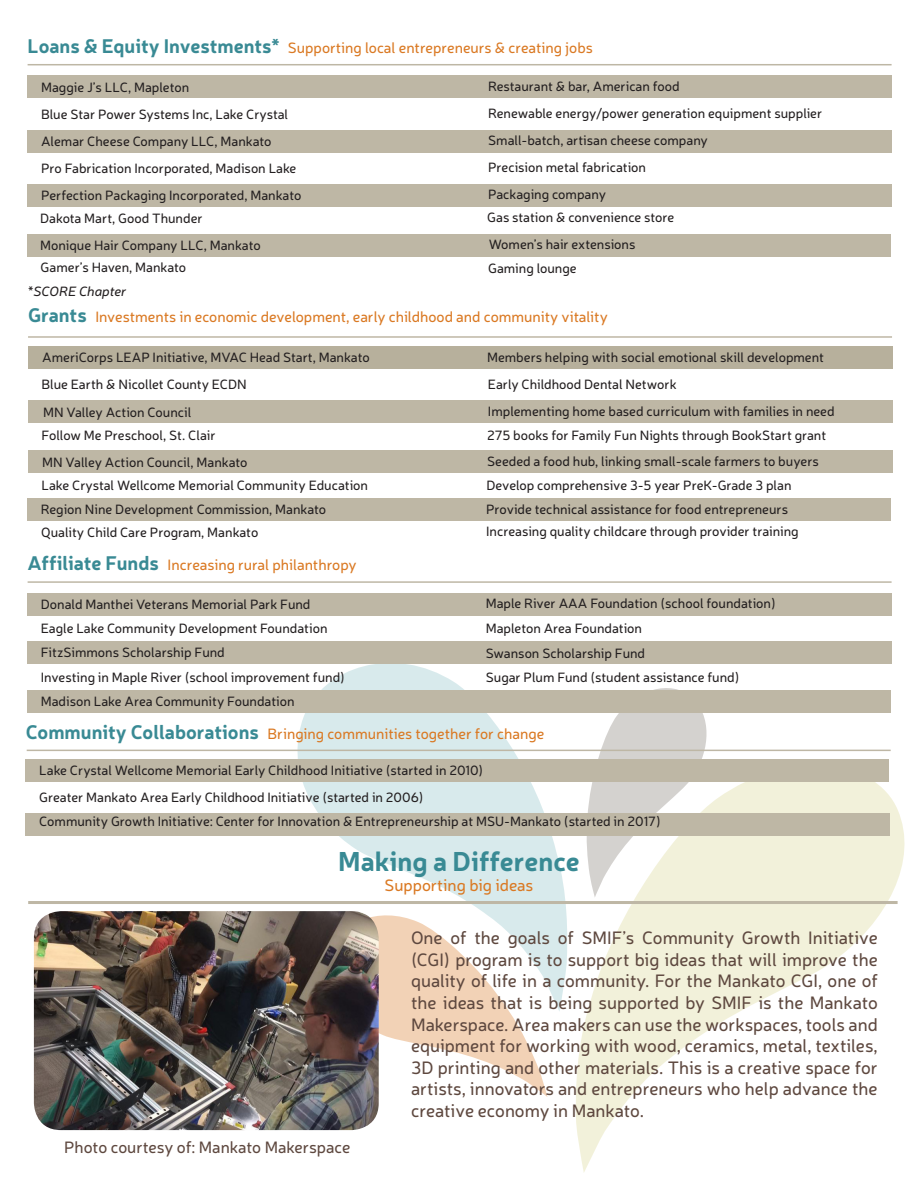
<style>
.page{position:relative;width:918px;height:1188px;background:#fff}
.page>*{position:absolute;margin:0;border:0;box-sizing:border-box;transform-origin:0 0}
.t1{font:700 27px "Neris";color:#398a94}
.t2{font:18px/21.6px "Neris";color:#5e483f;text-align:justify}
.t3{font:16.5px "Neris";color:#5e483f}
.t4{font:16.5px "Neris";color:#da7923}
.t5{font:15px "Neris";color:#da7923}
.t6{font:13.5px "Neris";color:#231f20}
.t7{font:italic 13.5px "Neris";color:#231f20}
.s1{font-weight:700;font-size:19.5px;color:#398a94}
</style>
<div class="page">
<svg style="left:297px;top:664px;width:271px;height:347px;fill:#d8eaec"></svg>
<svg style="left:575px;top:749px;width:329px;height:423px"></svg>
<svg style="left:326px;top:905px;width:222px;height:192px"></svg>
<svg style="left:586px;top:688px;width:127px;height:210px"></svg>
<div style="left:28px;top:75px;width:864px;height:23px;background:#beb7a5"></div>
<hr style="left:28px;top:64px;width:864px;height:1px;background:#beb7a5">
<hr style="left:28px;top:336px;width:864px;height:2px;background:#beb7a5">
<hr style="left:28px;top:581px;width:864px;height:2px;background:#beb7a5">
<div style="left:28px;top:130px;width:864px;height:22px;background:#beb7a5"></div>
<div style="left:28px;top:184px;width:864px;height:23px;background:#beb7a5"></div>
<div style="left:28px;top:450px;width:864px;height:22px;background:#beb7a5"></div>
<hr style="left:28px;top:901px;width:870px;height:3px;background:#beb7a5">
<img style="left:34px;top:911px;width:345px;height:219px">
<div style="left:28px;top:346px;width:864px;height:22px;background:#b7b09c"></div>
<div style="left:28px;top:400px;width:864px;height:23px;background:#beb7a5"></div>
<hr style="left:27px;top:750px;width:864px;height:1px;background:#beb7a5">
<div style="left:28px;top:593px;width:864px;height:23px;background:#beb7a5"></div>
<div style="left:28px;top:642px;width:864px;height:22px;background:#beb7a5"></div>
<div style="left:27px;top:498px;width:864px;height:22px;background:#beb7a5"></div>
<div style="left:25px;top:759px;width:864px;height:23px;background:#beb7a5"></div>
<div style="left:27px;top:690px;width:864px;height:22px;background:#beb7a5"></div>
<div style="left:27px;top:234px;width:864px;height:23px;background:#beb7a5"></div>
<div style="left:26px;top:813px;width:864px;height:23px;background:#beb7a5"></div>
<p class="t5" style="left:28px;top:38px;width:567px"><span class="s1">Loans &amp; Equity Investments*</span> Supporting local entrepreneurs &amp; creating jobs</p>
<p class="t6" style="left:41px;top:78px;width:150px">Maggie J’s LLC, Mapleton</p>
<p class="t6" style="left:488px;top:77px;width:193px">Restaurant &amp; bar, American food</p>
<p class="t6" style="left:41px;top:105px;width:249px">Blue Star Power Systems Inc, Lake Crystal</p>
<p class="t6" style="left:488px;top:104px;width:336px">Renewable energy/power generation equipment supplier</p>
<p class="t6" style="left:41px;top:132px;width:232px">Alemar Cheese Company LLC, Mankato</p>
<p class="t6" style="left:488px;top:131px;width:221px">Small-batch, artisan cheese company</p>
<p class="t6" style="left:41px;top:160px;width:257px">Pro Fabrication Incorporated, Madison Lake</p>
<p class="t6" style="left:488px;top:159px;width:159px">Precision metal fabrication</p>
<p class="t6" style="left:41px;top:187px;width:262px">Perfection Packaging Incorporated, Mankato</p>
<p class="t6" style="left:488px;top:186px;width:119px">Packaging company</p>
<p class="t6" style="left:40px;top:210px;width:164px">Dakota Mart, Good Thunder</p>
<p class="t6" style="left:487px;top:208px;width:189px">Gas station &amp; convenience store</p>
<p class="t6" style="left:40px;top:237px;width:222px">Monique Hair Company LLC, Mankato</p>
<p class="t6" style="left:489px;top:235px;width:148px">Women’s hair extensions</p>
<p class="t6" style="left:41px;top:258px;width:147px">Gamer’s Haven, Mankato</p>
<p class="t6" style="left:488px;top:259px;width:90px">Gaming lounge</p>
<p class="t7" style="left:28px;top:283px;width:100px">*SCORE Chapter</p>
<p class="t5" style="left:28px;top:307px;width:581px"><span class="s1">Grants</span> Investments in economic development, early childhood and community vitality</p>
<p class="t6" style="left:42px;top:348px;width:329px">AmeriCorps LEAP Initiative, MVAC Head Start, Mankato</p>
<p class="t6" style="left:487px;top:348px;width:339px">Members helping with social emotional skill development</p>
<p class="t6" style="left:42px;top:376px;width:207px">Blue Earth &amp; Nicollet County ECDN</p>
<p class="t6" style="left:488px;top:375px;width:190px">Early Childhood Dental Network</p>
<p class="t6" style="left:43px;top:403px;width:150px">MN Valley Action Council</p>
<p class="t6" style="left:488px;top:402px;width:348px">Implementing home based curriculum with families in need</p>
<p class="t6" style="left:42px;top:427px;width:176px">Follow Me Preschool, St. Clair</p>
<p class="t6" style="left:487px;top:427px;width:341px">275 books for Family Fun Nights through BookStart grant</p>
<p class="t6" style="left:42px;top:453px;width:207px">MN Valley Action Council, Mankato</p>
<p class="t6" style="left:487px;top:453px;width:333px">Seeded a food hub, linking small-scale farmers to buyers</p>
<p class="t6" style="left:42px;top:477px;width:328px">Lake Crystal Wellcome Memorial Community Education</p>
<p class="t6" style="left:486px;top:476px;width:307px">Develop comprehensive 3-5 year PreK-Grade 3 plan</p>
<p class="t6" style="left:486px;top:496px;width:49px">X books</p>
<p class="t6" style="left:41px;top:501px;width:287px">Region Nine Development Commission, Mankato</p>
<p class="t6" style="left:486px;top:500px;width:303px">Provide technical assistance for food entrepreneurs</p>
<p class="t6" style="left:41px;top:523px;width:219px">Quality Child Care Program, Mankato</p>
<p class="t6" style="left:486px;top:522px;width:314px">Increasing quality childcare through provider training</p>
<p class="t5" style="left:28px;top:555px;width:331px"><span class="s1">Affiliate Funds</span> Increasing rural philanthropy</p>
<p class="t6" style="left:41px;top:595px;width:271px">Donald Manthei Veterans Memorial Park Fund</p>
<p class="t6" style="left:41px;top:644px;width:186px">FitzSimmons Scholarship Fund</p>
<p class="t6" style="left:41px;top:620px;width:288px">Eagle Lake Community Development Foundation</p>
<p class="t6" style="left:41px;top:668px;width:306px">Investing in Maple River (school improvement fund)</p>
<p class="t6" style="left:41px;top:692px;width:255px">Madison Lake Area Community Foundation</p>
<p class="t6" style="left:486px;top:594px;width:292px">Maple River AAA Foundation (school foundation)</p>
<p class="t6" style="left:486px;top:644px;width:161px">Swanson Scholarship Fund</p>
<p class="t6" style="left:486px;top:668px;width:255px">Sugar Plum Fund (student assistance fund)</p>
<p class="t6" style="left:486px;top:620px;width:158px">Mapleton Area Foundation</p>
<p class="t5" style="left:26px;top:724px;width:520px"><span class="s1">Community Collaborations</span> Bringing communities together for change</p>
<p class="t6" style="left:39px;top:761px;width:445px">Lake Crystal Wellcome Memorial Early Childhood Initiative (started in 2010)</p>
<p class="t6" style="left:39px;top:789px;width:386px">Greater Mankato Area Early Childhood Initiative (started in 2006)</p>
<p class="t6" style="left:39px;top:813px;width:623px">Community Growth Initiative: Center for Innovation &amp; Entrepreneurship at MSU-Mankato (started in 2017)</p>
<p class="t1" style="left:338px;top:842px;width:243px">Making a Difference</p>
<p class="t4" style="left:385px;top:874px;width:150px">Supporting big ideas</p>
<p class="t2" style="left:411px;top:926px;width:468px">One of the goals of SMIF’s Community Growth Initiative (CGI) program is to support big ideas that will improve the quality of life in a community. For the Mankato CGI, one of the ideas that is being supported by SMIF is the Mankato Makerspace. Area makers can use the workspaces, tools and equipment for working with wood, ceramics, metal, textiles, 3D printing and other materials. This is a creative space for artists, innovators and entrepreneurs who help advance the creative economy in Mankato.</p>
<p class="t3" style="left:64px;top:1137px;width:288px">Photo courtesy of: Mankato Makerspace</p>
</div>
